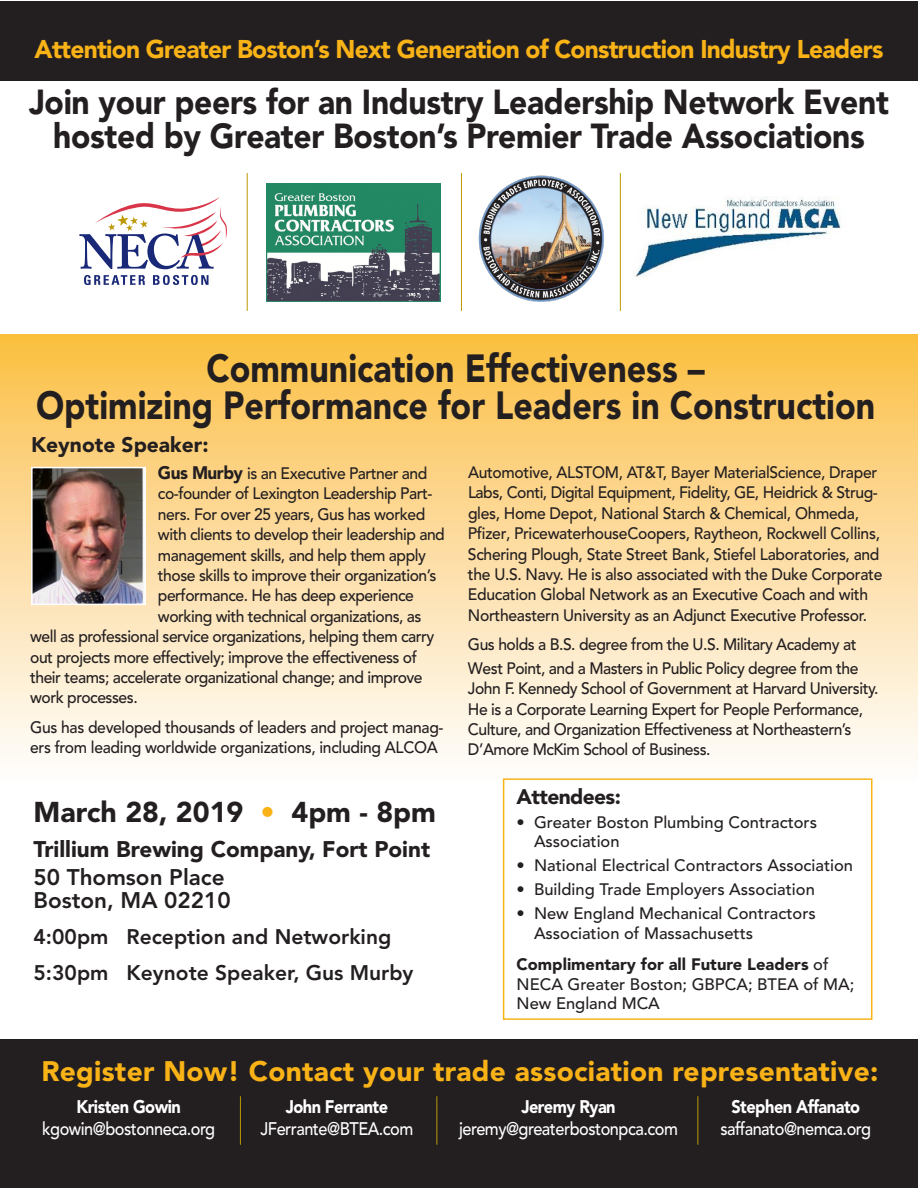
<style>
.page{position:relative;width:918px;height:1188px;background:#fff}
.page>*{position:absolute;margin:0;border:0;box-sizing:border-box;transform-origin:0 0}
.t1{font:900 39px/37.5px "Avenir";color:#231f20;text-align:center;scale:.87 1}
.t2{font:900 34.5px "Avenir";letter-spacing:-.01em;color:#231f20;scale:.92 1}
.t3{font:900 28.5px "Avenir";color:#231f20}
.t4{font:900 28.05px "Avenir";letter-spacing:.01em;color:#f9b317}
.t5{font:900 25.5px "Avenir";letter-spacing:-.03em;color:#f9b317;scale:.96 1}
.t6{font:900 22.5px "Avenir";color:#231f20}
.t7{font:800 22.5px/23.4px "Avenir";color:#231f20}
.t8{font:800 21px "Avenir";color:#231f20}
.t9{font:900 21px "Avenir";color:#231f20}
.t10{font:900 21px "Avenir";letter-spacing:-.03em;color:#231f20}
.t11{font:500 18.15px "Avenir";letter-spacing:-.03em;color:#fff;scale:.9 1}
.t12{font:900 18.15px "Avenir";letter-spacing:-.03em;color:#fff;scale:.9 1}
.t13{font:500 16.5px/20.4px "Avenir";letter-spacing:-.03em;color:#231f20;scale:.95 1}
.t14{font:500 16.5px/19.5px "Avenir";color:#231f20}
.s1{font-weight:900;font-size:18px}
.s2{color:#f9b317}
.s3{font-weight:900}
</style>
<div class="page">
<div style="left:0;top:1039px;width:918px;height:149px;background:#231f20"></div>
<div style="left:0;top:334px;width:918px;height:452px;background:linear-gradient(to bottom,#fbbf46,#fefeff)"></div>
<div style="left:0;top:1px;width:918px;height:80px;background:#231f20"></div>
<img style="left:34px;top:470px;width:109px;height:132px">
<div style="left:31px;top:467px;width:115px;height:138px;border:2px solid #fff"></div>
<svg style="left:79px;top:197px;width:148px;height:72px"></svg>
<svg style="left:84px;top:275px;width:61px;height:10px"></svg>
<svg style="left:153px;top:275px;width:56px;height:10px"></svg>
<hr style="left:247px;top:173px;width:1px;height:138px;background:#bc9905">
<hr style="left:461px;top:173px;width:1px;height:138px;background:#bc9905">
<hr style="left:620px;top:173px;width:1px;height:138px;background:#bc9905">
<img style="left:267px;top:183px;width:174px;height:119px">
<img style="left:478px;top:175px;width:126px;height:127px">
<img style="left:634px;top:196px;width:207px;height:81px">
<div style="left:503px;top:778px;width:369px;height:242px;border:2px solid #f9b317"></div>
<hr style="left:240px;top:1096px;width:1px;height:49px;background:#bc9905">
<hr style="left:436px;top:1096px;width:1px;height:49px;background:#bc9905">
<hr style="left:697px;top:1096px;width:1px;height:49px;background:#bc9905">
<p class="t5" style="left:35px;top:34px;width:886px">Attention Greater Boston’s Next Generation of Construction Industry Leaders</p>
<p class="t2" style="left:29px;top:81px;width:936px">Join your peers for an Industry Leadership Network Event</p>
<p class="t2" style="left:53px;top:115px;width:884px">hosted by Greater Boston’s Premier Trade Associations</p>
<p class="t1" style="left:36px;top:349px;width:966px">Communication Effectiveness –<br>Optimizing Performance for Leaders in Construction</p>
<p class="t9" style="left:31px;top:432px;width:179px">Keynote Speaker:</p>
<p class="t13" style="left:158px;top:464px;width:285px"><span class="s1">Gus Murby</span> is an Executive Partner and</p>
<p class="t13" style="left:158px;top:484px;width:290px">co-founder of Lexington Leadership Part-</p>
<p class="t13" style="left:158px;top:504px;width:283px">ners. For over 25 years, Gus has worked</p>
<p class="t13" style="left:158px;top:525px;width:304px">with clients to develop their leadership and</p>
<p class="t13" style="left:158px;top:545px;width:284px">management skills, and help them apply</p>
<p class="t13" style="left:158px;top:565px;width:295px">those skills to improve their organization’s</p>
<p class="t13" style="left:158px;top:586px;width:271px">performance. He has deep experience</p>
<p class="t13" style="left:158px;top:606px;width:279px">working with technical organizations, as</p>
<p class="t13" style="left:30px;top:627px;width:427px">well as professional service organizations, helping them carry</p>
<p class="t13" style="left:30px;top:647px;width:409px">out projects more effectively; improve the effectiveness of</p>
<p class="t13" style="left:30px;top:667px;width:415px">their teams; accelerate organizational change; and improve</p>
<p class="t13" style="left:30px;top:688px;width:115px">work processes.</p>
<p class="t13" style="left:30px;top:717px;width:437px">Gus has developed thousands of leaders and project manag&shy;ers from leading worldwide organizations, including ALCOA</p>
<p class="t3" style="left:34px;top:794px;width:404px">March 28, 2019 <span class="s2">•</span> 4pm - 8pm</p>
<p class="t6" style="left:34px;top:836px;width:398px">Trillium Brewing Company, Fort Point</p>
<p class="t7" style="left:34px;top:865px;width:199px">50 Thomson Place<br>Boston, MA 02210</p>
<p class="t8" style="left:34px;top:925px;width:359px">4:00pm Reception and Networking</p>
<p class="t8" style="left:34px;top:961px;width:381px">5:30pm Keynote Speaker, Gus Murby</p>
<p class="t13" style="left:468px;top:462px;width:438px">Automotive, ALSTOM, AT&amp;T, Bayer MaterialScience, Draper Labs, Conti, Digital Equipment, Fidelity, GE, Heidrick &amp; Strug&shy;gles, Home Depot, National Starch &amp; Chemical, Ohmeda, Pfizer, PricewaterhouseCoopers, Raytheon, Rockwell Collins, Schering Plough, State Street Bank, Stiefel Laboratories, and the U.S. Navy. He is also associated with the Duke Corporate Education Global Network as an Executive Coach and with Northeastern University as an Adjunct Executive Professor.</p>
<p class="t13" style="left:468px;top:633px;width:412px;line-height:23.7px">Gus holds a B.S. degree from the U.S. Military Academy at<br>West Point, and a Masters in Public Policy degree from the</p>
<p class="t13" style="left:468px;top:679px;width:434px">John F. Kennedy School of Government at Harvard University.<br>He is a Corporate Learning Expert for People Performance, Culture, and Organization Effectiveness at Northeastern’s D’Amore McKim School of Business.</p>
<p class="t10" style="left:517px;top:784px;width:106px">Attendees:</p>
<p class="t14" style="left:534px;top:813px;width:285px;text-indent:-17px">• Greater Boston Plumbing Contractors<br>Association</p>
<p class="t14" style="left:517px;top:856px;width:338px">• National Electrical Contractors Association</p>
<p class="t14" style="left:517px;top:880px;width:300px">• Building Trade Employers Association</p>
<p class="t14" style="left:534px;top:904px;width:283px;text-indent:-17px">• New England Mechanical Contractors<br>Association of Massachusetts</p>
<p class="t14" style="left:517px;top:955px;width:339px"><span class="s3">Complimentary for all Future Leaders</span> of<br>NECA Greater Boston; GBPCA; BTEA of MA;<br>New England MCA</p>
<p class="t4" style="left:41px;top:1054px;width:839px">Register Now! Contact your trade association representative:</p>
<p class="t12" style="left:76px;top:1096px;width:118px">Kristen Gowin</p>
<p class="t11" style="left:42px;top:1118px;width:194px">kgowin@bostonneca.org</p>
<p class="t12" style="left:731px;top:1096px;width:145px">Stephen Affanato</p>
<p class="t11" style="left:720px;top:1118px;width:169px">saffanato@nemca.org</p>
<p class="t12" style="left:286px;top:1096px;width:115px">John Ferrante</p>
<p class="t11" style="left:260px;top:1118px;width:172px">JFerrante@BTEA.com</p>
<p class="t12" style="left:521px;top:1096px;width:106px">Jeremy Ryan</p>
<p class="t11" style="left:459px;top:1118px;width:245px">jeremy@greaterbostonpca.com</p>
</div>
